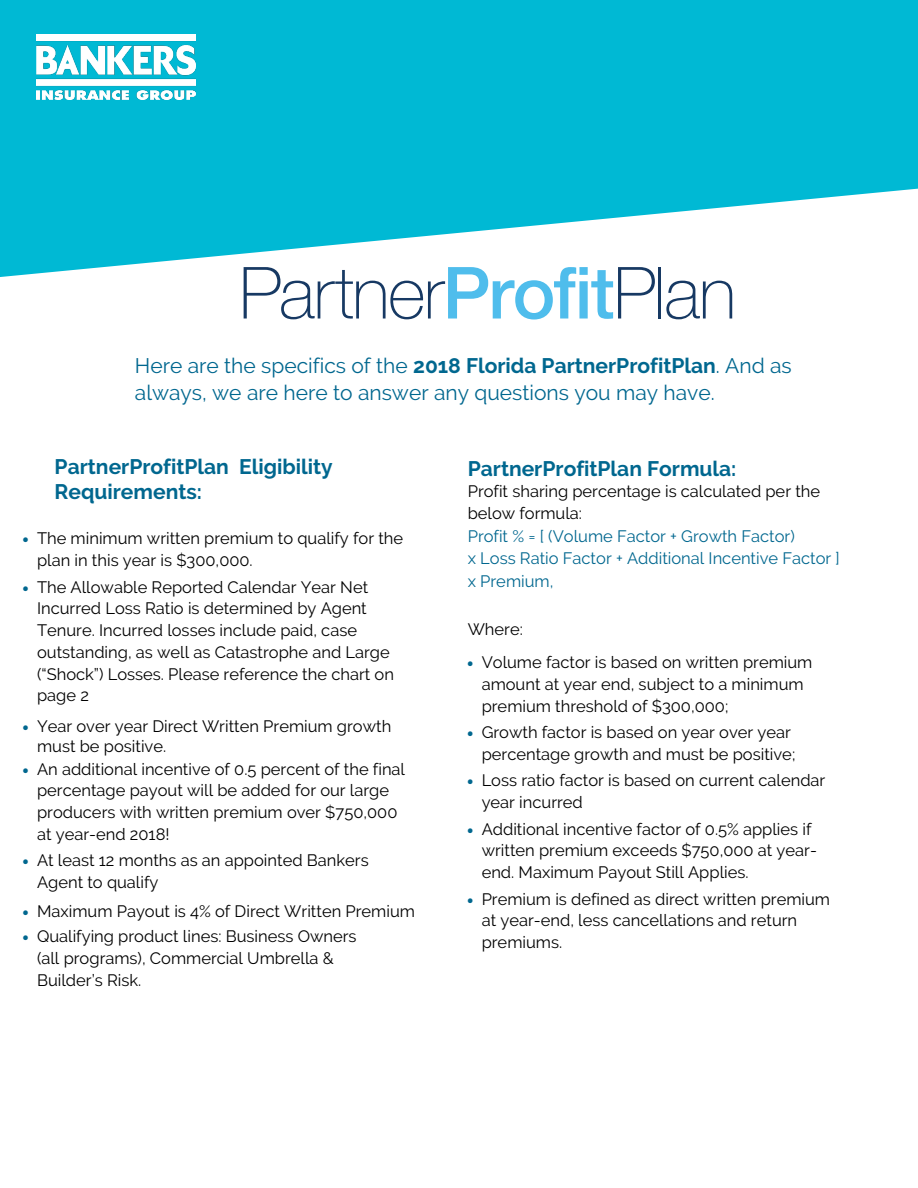
<style>
.page{position:relative;width:918px;height:1188px;background:#fff}
.page>*{position:absolute;margin:0;border:0;box-sizing:border-box;transform-origin:0 0}
.t1{font:21px/27px "Raleway";color:#00678f}
.t2{font:700 21px/24px "Raleway";color:#00678f}
.t3{font:16.5px/21.8px "Raleway";color:#000}
.t4{font:16.5px/22.6px "Raleway";color:#00678f}
.s1{font-weight:700}
.s2{font-family:"Chaparral Pro";font-weight:700;color:#00678f}
</style>
<div class="page">
<svg style="left:244px;top:277px;width:411px;height:43px"></svg>
<hr style="left:659px;top:267px;width:2px;height:52px;background:#173963">
<svg style="left:666px;top:281px;width:66px;height:38px"></svg>
<svg style="left:0;top:0;width:918px;height:277px;fill:#00b9d4"></svg>
<img style="left:36px;top:35px;width:159px;height:65px">
<p class="t1" style="left:135px;top:352px;width:658px">Here are the specifics of the <span class="s1">2018 Florida PartnerProfitPlan</span>. And as always, we are here to answer any questions you may have.</p>
<p class="t2" style="left:55px;top:455px;width:279px">PartnerProfitPlan Eligibility<br>Requirements:</p>
<p class="t3" style="left:37px;top:528px;width:368px;text-indent:-15px"><span class="s2">•</span> The minimum written premium to qualify for the plan in this year is $300,000.</p>
<p class="t3" style="left:37px;top:576px;width:358px;text-indent:-15px"><span class="s2">•</span> The Allowable Reported Calendar Year Net Incurred Loss Ratio is determined by Agent Tenure. Incurred losses include paid, case outstanding, as well as Catastrophe and Large (“Shock”) Losses. Please reference the chart on page 2</p>
<p class="t3" style="left:37px;top:717px;width:356px;line-height:19.8px;text-indent:-15px"><span class="s2">•</span> Year over year Direct Written Premium growth must be positive.</p>
<p class="t3" style="left:37px;top:758px;width:370px;text-indent:-15px"><span class="s2">•</span> An additional incentive of 0.5 percent of the final percentage payout will be added for our large producers with written premium over $750,000 at year-end 2018!</p>
<p class="t3" style="left:37px;top:850px;width:333px;text-indent:-15px"><span class="s2">•</span> At least 12 months as an appointed Bankers<br>Agent to qualify</p>
<p class="t3" style="left:22px;top:900px;width:394px"><span class="s2">•</span> Maximum Payout is 4% of Direct Written Premium</p>
<p class="t3" style="left:37px;top:926px;width:321px;text-indent:-15px"><span class="s2">•</span> Qualifying product lines: Business Owners (all programs), Commercial Umbrella &amp;<br>Builder’s Risk.</p>
<p class="t2" style="left:468px;top:456px;width:270px">PartnerProfitPlan Formula:</p>
<p class="t3" style="left:468px;top:479px;width:354px;line-height:22.6px">Profit sharing percentage is calculated per the below formula:</p>
<p class="t4" style="left:468px;top:525px;width:374px">Profit % = [ (Volume Factor + Growth Factor)<br>x Loss Ratio Factor + Additional Incentive Factor ] x Premium,</p>
<p class="t3" style="left:468px;top:618px;width:57px">Where:</p>
<p class="t3" style="left:482px;top:652px;width:332px;text-indent:-15px"><span class="s2">•</span> Volume factor is based on written premium amount at year end, subject to a minimum premium threshold of $300,000;</p>
<p class="t3" style="left:467px;top:722px;width:330px;text-align:right"><span class="s2">•</span> Growth factor is based on year over year percentage growth and must be positive;</p>
<p class="t3" style="left:482px;top:770px;width:345px;text-indent:-15px"><span class="s2">•</span> Loss ratio factor is based on current calendar year incurred</p>
<p class="t3" style="left:482px;top:818px;width:337px;text-indent:-15px"><span class="s2">•</span> Additional incentive factor of 0.5% applies if written premium exceeds $750,000 at year&shy;end. Maximum Payout Still Applies.</p>
<p class="t3" style="left:482px;top:888px;width:350px;text-indent:-15px"><span class="s2">•</span> Premium is defined as direct written premium at year-end, less cancellations and return premiums.</p>
</div>
